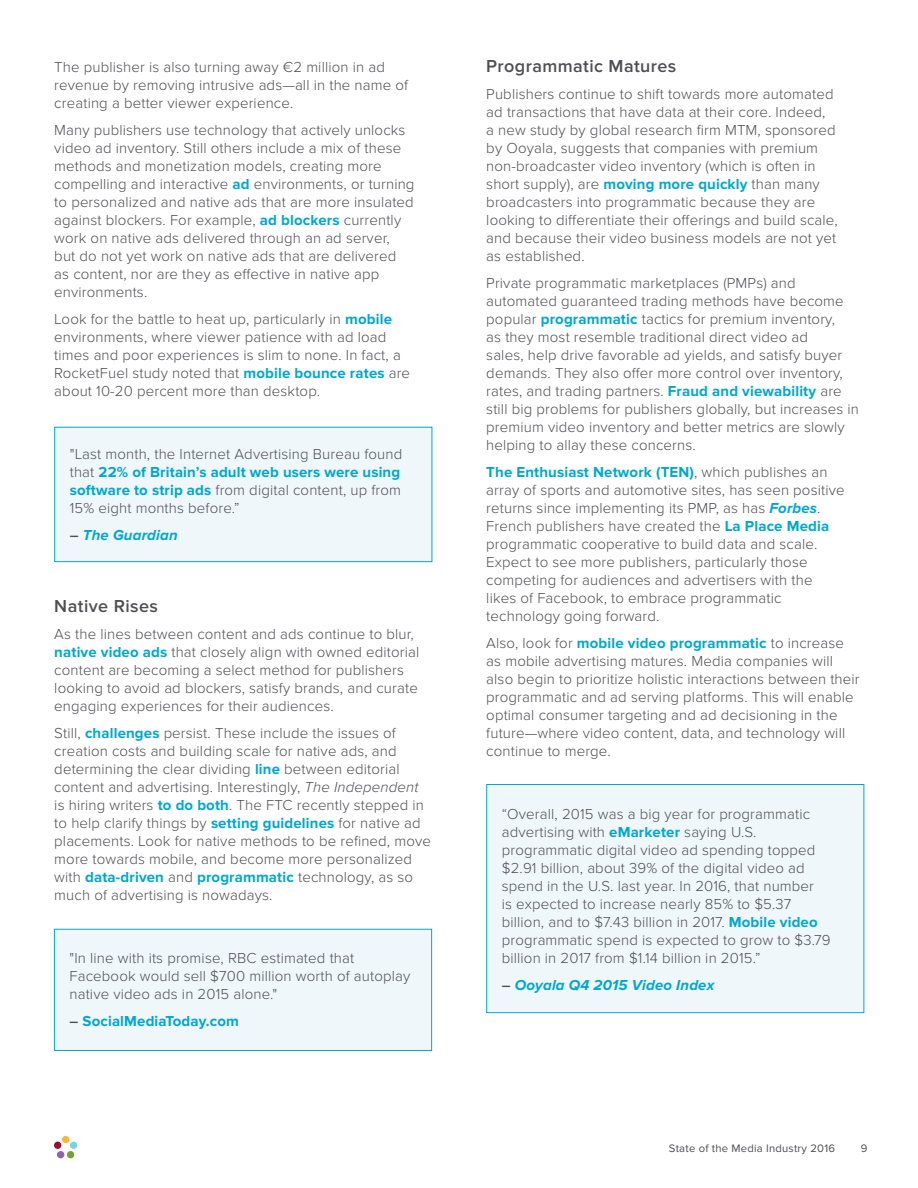
<style>
.page{position:relative;width:918px;height:1188px;background:#fff}
.page>*{position:absolute;margin:0;border:0;box-sizing:border-box;transform-origin:0 0}
.t1{font:600 18px "Proxima Nova";letter-spacing:.02em;color:#4f4e52}
.t2{font:300 15px/18px "Proxima Nova";letter-spacing:.01em;color:#4f4e52}
.t3{font:italic 700 15px "Proxima Nova";letter-spacing:.01em;color:#00a7ce}
.t4{font:700 15px "Proxima Nova";letter-spacing:.01em;color:#00a7ce}
.t5{font:11.25px "Proxima Nova";letter-spacing:.02em;color:#4f4e52}
.s1{font-weight:700;color:#00a7ce}
.s2{font-weight:600;font-style:normal;color:#4f4e52}
.s3{font-style:italic}
.s4{font-weight:600;color:#4f4e52}
.s5{font-weight:700;font-style:italic;color:#00a7ce}
</style>
<div class="page">
<div style="left:62px;top:1136px;width:7px;height:7px;background:#fcb53b;border-radius:50%"></div>
<div style="left:54px;top:1142px;width:7px;height:7px;background:#a00c30;border-radius:50%"></div>
<div style="left:57px;top:1151px;width:7px;height:7px;background:#9361a9;border-radius:50%"></div>
<div style="left:67px;top:1151px;width:7px;height:7px;background:#74a333;border-radius:50%"></div>
<div style="left:70px;top:1142px;width:7px;height:7px;background:#7ad0e4;border-radius:50%"></div>
<div style="left:486px;top:784px;width:378px;height:229px;background:#eff7fa;border:1px solid #00a7ce"></div>
<div style="left:54px;top:427px;width:378px;height:135px;background:#eff7fa;border:1px solid #00a7ce"></div>
<div style="left:54px;top:929px;width:378px;height:122px;background:#eff7fa;border:1px solid #00a7ce"></div>
<p class="t2" style="left:54px;top:58px;width:355px">The publisher is also turning away €2 million in ad revenue by removing intrusive ads—all in the name of creating a better viewer experience.</p>
<p class="t2" style="left:54px;top:121px;width:362px">Many publishers use technology that actively unlocks video ad inventory. Still others include a mix of these methods and monetization models, creating more compelling and interactive <span class="s1">ad</span> environments, or turning to personalized and native ads that are more insulated against blockers. For example, <span class="s1">ad blockers</span> currently work on native ads delivered through an ad server,<br>but do not yet work on native ads that are delivered as content, nor are they as effective in native app environments.</p>
<p class="t2" style="left:54px;top:310px;width:357px">Look for the battle to heat up, particularly in <span class="s1">mobile </span>environments, where viewer patience with ad load times and poor experiences is slim to none. In fact, a RocketFuel study noted that <span class="s1">mobile bounce rates</span> are about 10-20 percent more than desktop.</p>
<p class="t2" style="left:70px;top:445px;width:334px">"Last month, the Internet Advertising Bureau found that <span class="s1">22% of Britain’s adult web users were using software to strip ads</span> from digital content, up from 15% eight months before.”</p>
<p class="t3" style="left:70px;top:527px;width:109px"><span class="s2">–</span> The Guardian</p>
<p class="t1" style="left:54px;top:596px;width:105px">Native Rises</p>
<p class="t2" style="left:54px;top:625px;width:366px">As the lines between content and ads continue to blur, <span class="s1">native video ads</span> that closely align with owned editorial content are becoming a select method for publishers looking to avoid ad blockers, satisfy brands, and curate engaging experiences for their audiences.</p>
<p class="t2" style="left:54px;top:724px;width:378px">Still, <span class="s1">challenges</span> persist. These include the issues of creation costs and building scale for native ads, and determining the clear dividing <span class="s1">line</span> between editorial content and advertising. Interestingly, <span class="s3">The Independent </span>is hiring writers <span class="s1">to do both</span>. The FTC recently stepped in to help clarify things by <span class="s1">setting guidelines</span> for native ad placements. Look for native methods to be refined, move more towards mobile, and become more personalized with <span class="s1">data-driven</span> and <span class="s1">programmatic</span> technology, as so much of advertising is nowadays.</p>
<p class="t2" style="left:69px;top:949px;width:342px">"In line with its promise, RBC estimated that<br>Facebook would sell $700 million worth of autoplay native video ads in 2015 alone."</p>
<p class="t4" style="left:69px;top:1012px;width:171px"><span class="s4">–</span> SocialMediaToday.com</p>
<p class="t1" style="left:486px;top:56px;width:191px">Programmatic Matures</p>
<p class="t2" style="left:486px;top:85px;width:353px">Publishers continue to shift towards more automated ad transactions that have data at their core. Indeed,<br>a new study by global research firm MTM, sponsored by Ooyala, suggests that companies with premium non-broadcaster video inventory (which is often in short supply), are <span class="s1">moving more quickly</span> than many broadcasters into programmatic because they are looking to differentiate their offerings and build scale, and because their video business models are not yet as established.</p>
<p class="t2" style="left:486px;top:274px;width:374px">Private programmatic marketplaces (PMPs) and automated guaranteed trading methods have become popular <span class="s1">programmatic</span> tactics for premium inventory,<br>as they most resemble traditional direct video ad<br>sales, help drive favorable ad yields, and satisfy buyer demands. They also offer more control over inventory, rates, and trading partners. <span class="s1">Fraud and viewability</span> are still big problems for publishers globally, but increases in premium video inventory and better metrics are slowly helping to allay these concerns.</p>
<p class="t2" style="left:486px;top:463px;width:360px"><span class="s1">The Enthusiast Network (TEN)</span>, which publishes an array of sports and automotive sites, has seen positive returns since implementing its PMP, as has <span class="s5">Forbes</span>.<br>French publishers have created the <span class="s1">La Place Media </span>programmatic cooperative to build data and scale.<br>Expect to see more publishers, particularly those competing for audiences and advertisers with the likes of Facebook, to embrace programmatic technology going forward.</p>
<p class="t2" style="left:486px;top:634px;width:375px">Also, look for <span class="s1">mobile video programmatic</span> to increase as mobile advertising matures. Media companies will also begin to prioritize holistic interactions between their programmatic and ad serving platforms. This will enable optimal consumer targeting and ad decisioning in the future—where video content, data, and technology will continue to merge.</p>
<p class="t2" style="left:502px;top:805px;width:330px">“Overall, 2015 was a big year for programmatic advertising with <span class="s1">eMarketer</span> saying U.S. programmatic digital video ad spending topped $2.91 billion, about 39% of the digital video ad spend in the U.S. last year. In 2016, that number<br>is expected to increase nearly 85% to $5.37 billion, and to $7.43 billion in 2017. <span class="s1">Mobile video </span>programmatic spend is expected to grow to $3.79 billion in 2017 from $1.14 billion in 2015.”</p>
<p class="t3" style="left:502px;top:977px;width:214px"><span class="s2">–</span> Ooyala Q4 2015 Video Index</p>
<p class="t5" style="left:669px;top:1142px;width:168px">State of the Media Industry 2016</p>
<p class="t5" style="left:861px;top:1142px;width:8px">9</p>
</div>
